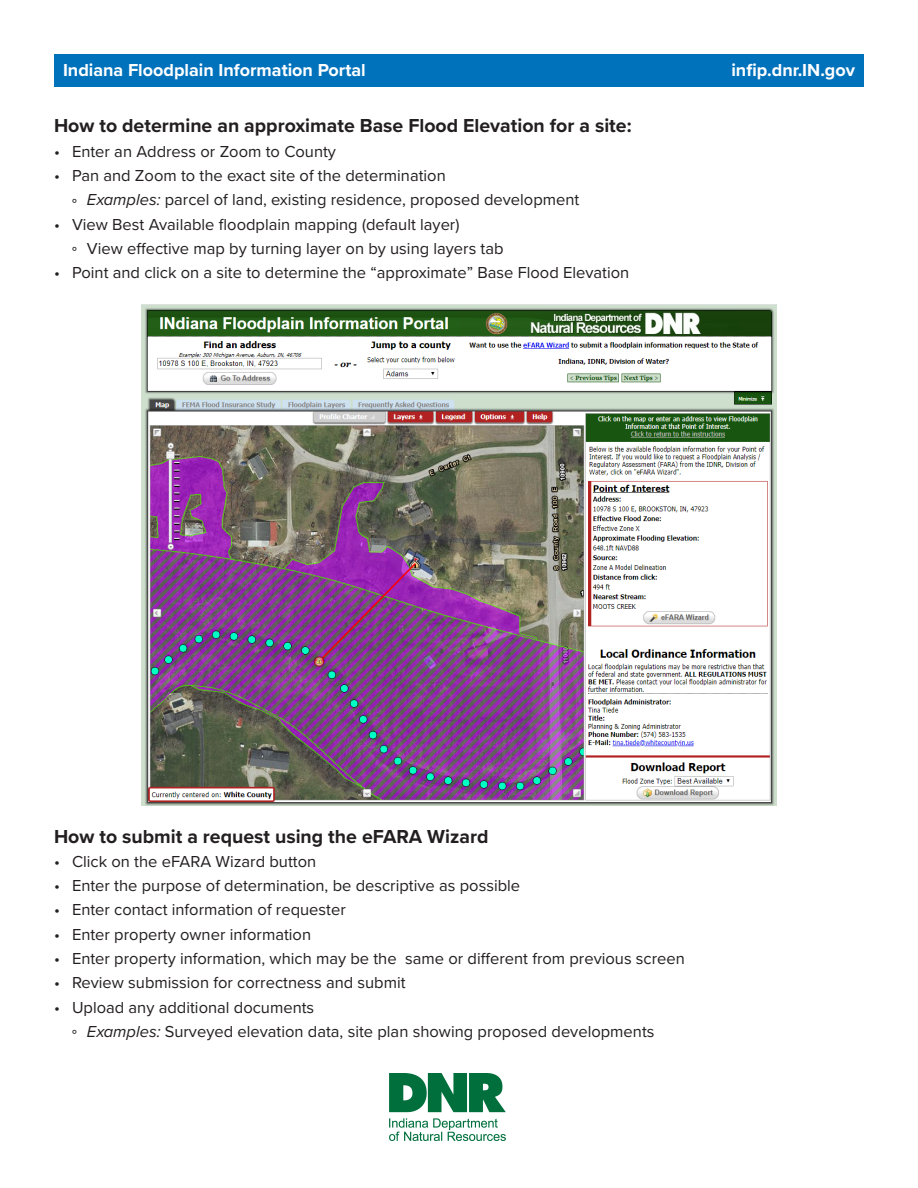
<style>
.page{position:relative;width:918px;height:1188px;background:#fff}
.page>*{position:absolute;margin:0;border:0;box-sizing:border-box;transform-origin:0 0}
.subhead{font:700 19.5px "Proxima Nova";color:#231f20}
.t1{font:700 18px "Proxima Nova";color:#fff}
.t2{font:16.5px "Proxima Nova";color:#231f20}
.s1{font-style:italic}
</style>
<div class="page">
<div style="left:54px;top:54px;width:810px;height:32px;background:#0072bc"></div>
<img style="left:141px;top:304px;width:636px;height:501px">
<img style="left:389px;top:1073px;width:117px;height:68px">
<p class="t1" style="left:63px;top:56px;width:304px">Indiana Floodplain Information Portal</p>
<p class="t1" style="left:731px;top:56px;width:125px">infip.dnr.IN.gov</p>
<p class="subhead" style="left:54px;top:111px;width:579px">How to determine an approximate Base Flood Elevation for a site:</p>
<p class="t2" style="left:54px;top:139px;width:284px">• Enter an Address or Zoom to County</p>
<p class="t2" style="left:54px;top:163px;width:393px">• Pan and Zoom to the exact site of the determination</p>
<p class="t2" style="left:72px;top:187px;width:509px">° <span class="s1">Examples:</span> parcel of land, existing residence, proposed development</p>
<p class="t2" style="left:54px;top:212px;width:407px">• View Best Available floodplain mapping (default layer)</p>
<p class="t2" style="left:72px;top:236px;width:433px">° View effective map by turning layer on by using layers tab</p>
<p class="t2" style="left:54px;top:260px;width:577px">• Point and click on a site to determine the “approximate” Base Flood Elevation</p>
<p class="subhead" style="left:54px;top:821px;width:436px">How to submit a request using the eFARA Wizard</p>
<p class="t2" style="left:54px;top:849px;width:264px">• Click on the eFARA Wizard button</p>
<p class="t2" style="left:54px;top:873px;width:468px">• Enter the purpose of determination, be descriptive as possible</p>
<p class="t2" style="left:54px;top:898px;width:293px">• Enter contact information of requester</p>
<p class="t2" style="left:54px;top:922px;width:259px">• Enter property owner information</p>
<p class="t2" style="left:54px;top:946px;width:632px">• Enter property information, which may be the same or different from previous screen</p>
<p class="t2" style="left:54px;top:971px;width:353px">• Review submission for correctness and submit</p>
<p class="t2" style="left:54px;top:995px;width:262px">• Upload any additional documents</p>
<p class="t2" style="left:72px;top:1019px;width:584px">° <span class="s1">Examples:</span> Surveyed elevation data, site plan showing proposed developments</p>
</div>
